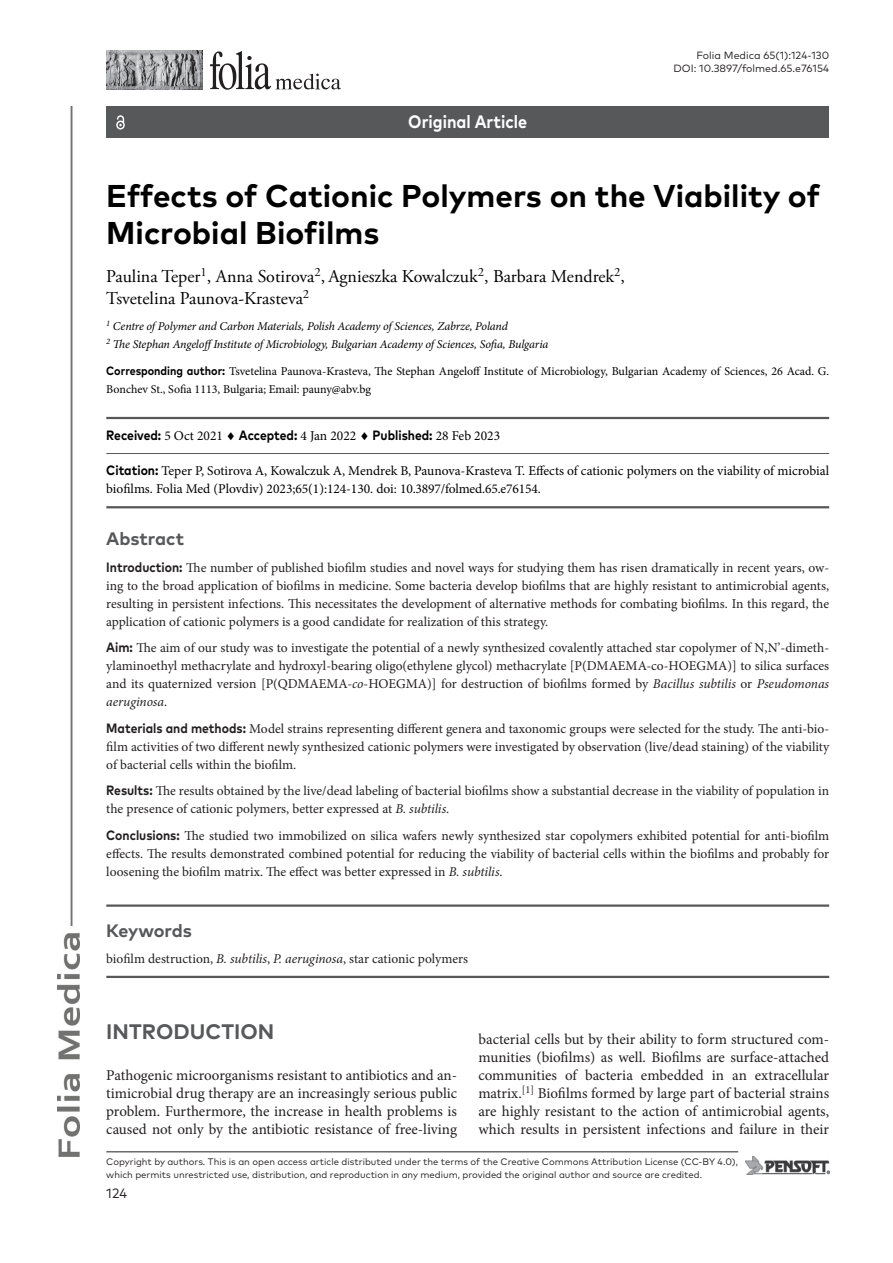
<style>
.page{position:relative;width:893px;height:1263px;background:#fff}
.page>*{position:absolute;margin:0;border:0;box-sizing:border-box;transform-origin:0 0}
._1F_-_Article_Title{font:700 31.5px/37.8px "FF Mark Pro";color:#000}
.H_-_1_level{font:700 21px "FF Mark Pro";color:#57585a}
._1F_-_Authors{font:18px/21.6px "Adobe Garamond Pro";color:#000}
.t1{font:700 18px "FF Mark Pro";color:#fff;scale:.9 1}
._1F_-_Abstract{font:700 18px "FF Mark Pro";color:#57585a}
._1F_-_Keywords{font:700 18px "FF Mark Pro";letter-spacing:-.01em;color:#57585a}
.Body_text_-_no_inden{font:15px/18px "Minion Pro";color:#231f20;text-align:justify}
._1F_-_Abstract-2{font:13.5px/18px "Minion Pro";color:#231f20;text-align:justify}
._1F_-_Citation{font:13.5px/18px "Minion Pro";letter-spacing:-.005em;color:#000}
._1F_-_Keywords-2{font:13.5px "Minion Pro";color:#231f20}
._1F_-_Dates{font:700 13.5px "FF Mark Pro";color:#000;scale:.9 1}
.t2{font:13.5px "FF Mark Pro";color:#231f20}
._1F_-_Corr_author{font:12px/18px "Minion Pro";letter-spacing:-.005em;color:#000}
._1F_-_Affiliations{font:italic 12px "Minion Pro";letter-spacing:-.01em;color:#000}
.F1_-_Master_Header_1{font:10.5px "FF Mark Pro";color:#231f20}
.t3{font:9.45px/12.6px "FF Mark Pro";color:#231f20}
.s1{font-family:"FF Mark Pro";font-weight:700}
.s2{font-family:"Minion Pro";font-weight:400}
.s3{font-style:italic}
</style>
<div class="page">
<img style="left:58px;top:106px;width:22px;height:1051px">
<hr style="left:106px;top:1151px;width:632px;height:1px;background:#231f20">
<img style="left:745px;top:1157px;width:84px;height:17px">
<div style="left:106px;top:106px;width:723px;height:32px;background:#57585a"></div>
<hr style="left:106px;top:417px;width:723px;height:2px;background:#57585a">
<hr style="left:106px;top:453px;width:723px;height:1px;background:#57585a">
<hr style="left:106px;top:506px;width:723px;height:2px;background:#57585a">
<hr style="left:106px;top:904px;width:723px;height:3px;background:#57585a">
<hr style="left:106px;top:976px;width:723px;height:2px;background:#57585a">
<svg style="left:116px;top:115px;width:9px;height:15px"></svg>
<img style="left:106px;top:51px;width:96px;height:38px">
<svg style="left:210px;top:51px;width:131px;height:39px"></svg>
<p class="t1" style="left:408px;top:108px;width:134px">Original Article</p>
<p class="F1_-_Master_Header_1" style="left:696px;top:48px;width:134px">Folia Medica 65(1):124-130</p>
<p class="F1_-_Master_Header_1" style="left:673px;top:60px;width:157px">DOI: 10.3897/folmed.65.e76154</p>
<p class="_1F_-_Article_Title" style="left:106px;top:174px;width:715px">Effects of Cationic Polymers on the Viability of<br>Microbial Biofilms</p>
<p class="_1F_-_Authors" style="left:106px;top:266px;width:520px">Paulina Teper<sup>1</sup>, Anna Sotirova<sup>2</sup>, Agnieszka Kowalczuk<sup>2</sup>, Barbara Mendrek<sup>2</sup>,<br>Tsvetelina Paunova-Krasteva<sup>2</sup></p>
<p class="_1F_-_Affiliations" style="left:106px;top:318px;width:403px"><sup>1</sup> Centre of Polymer and Carbon Materials, Polish Academy of Sciences, Zabrze, Poland</p>
<p class="_1F_-_Affiliations" style="left:106px;top:336px;width:444px"><sup>2</sup> The Stephan AngeloffInstitute of Microbiology, Bulgarian Academy of Sciences, Sofia, Bulgaria</p>
<p class="_1F_-_Corr_author" style="left:106px;top:362px;width:724px"><span class="s1">Corresponding author:</span> Tsvetelina Paunova-Krasteva, The Stephan Angeloff Institute of Microbiology, Bulgarian Academy of Sciences, 26 Acad. G.<br>Bonchev St., Sofia 1113, Bulgaria; Email: pauny@abv.bg</p>
<p class="_1F_-_Dates" style="left:106px;top:425px;width:439px">Received: <span class="s2">5 Oct 2021</span> ♦ Accepted: <span class="s2">4 Jan 2022</span> ♦ Published: <span class="s2">28 Feb 2023</span></p>
<p class="_1F_-_Citation" style="left:106px;top:462px;width:724px"><span class="s1">Citation:</span> Teper P, Sotirova A, Kowalczuk A, Mendrek B, Paunova-Krasteva T. Effects of cationic polymers on the viability of microbial biofilms. Folia Med (Plovdiv) 2023;65(1):124-130. doi: 10.3897/folmed.65.e76154.</p>
<p class="_1F_-_Abstract" style="left:106px;top:525px;width:79px">Abstract</p>
<p class="_1F_-_Abstract-2" style="left:106px;top:559px;width:724px"><span class="s1">Introduction:</span> The number of published biofilm studies and novel ways for studying them has risen dramatically in recent years, ow&shy;ing to the broad application of biofilms in medicine. Some bacteria develop biofilms that are highly resistant to antimicrobial agents, resulting in persistent infections. This necessitates the development of alternative methods for combating biofilms. In this regard, the application of cationic polymers is a good candidate for realization of this strategy.</p>
<p class="_1F_-_Abstract-2" style="left:106px;top:639px;width:724px"><span class="s1">Aim:</span> The aim of our study was to investigate the potential of a newly synthesized covalently attached star copolymer of N,N’-dimeth&shy;ylaminoethyl methacrylate and hydroxyl-bearing oligo(ethylene glycol) methacrylate [P(DMAEMA-co-HOEGMA)] to silica surfaces and its quaternized version [P(QDMAEMA-<span class="s3">co</span>-HOEGMA)] for destruction of biofilms formed by <span class="s3">Bacillus subtilis</span> or <span class="s3">Pseudomonas aeruginosa</span>.</p>
<p class="_1F_-_Abstract-2" style="left:106px;top:720px;width:724px"><span class="s1">Materials and methods:</span> Model strains representing different genera and taxonomic groups were selected for the study. The anti-bio&shy;film activities of two different newly synthesized cationic polymers were investigated by observation (live/dead staining) of the viability of bacterial cells within the biofilm.</p>
<p class="_1F_-_Abstract-2" style="left:106px;top:782px;width:724px"><span class="s1">Results:</span> The results obtained by the live/dead labeling of bacterial biofilms show a substantial decrease in the viability of population in the presence of cationic polymers, better expressed at <span class="s3">B. subtilis</span>.</p>
<p class="_1F_-_Abstract-2" style="left:106px;top:827px;width:724px"><span class="s1">Conclusions:</span> The studied two immobilized on silica wafers newly synthesized star copolymers exhibited potential for anti-biofilm effects. The results demonstrated combined potential for reducing the viability of bacterial cells within the biofilms and probably for loosening the biofilm matrix. The effect was better expressed in <span class="s3">B. subtilis</span>.</p>
<p class="_1F_-_Keywords" style="left:106px;top:916px;width:87px">Keywords</p>
<p class="_1F_-_Keywords-2" style="left:106px;top:950px;width:363px">biofilm destruction, <span class="s3">B. subtilis</span>, <span class="s3">P. aeruginosa</span>, star cationic polymers</p>
<p class="H_-_1_level" style="left:106px;top:1016px;width:169px">INTRODUCTION</p>
<p class="Body_text_-_no_inden" style="left:106px;top:1066px;width:352px">Pathogenic microorganisms resistant to antibiotics and an&shy;timicrobial drug therapy are an increasingly serious public problem. Furthermore, the increase in health problems is caused not only by the antibiotic resistance of free-living</p>
<p class="Body_text_-_no_inden" style="left:478px;top:1030px;width:352px">bacterial cells but by their ability to form structured com&shy;munities (biofilms) as well. Biofilms are surface-attached communities of bacteria embedded in an extracellular matrix.<sup>[1]</sup> Biofilms formed by large part of bacterial strains are highly resistant to the action of antimicrobial agents, which results in persistent infections and failure in their</p>
<p class="t3" style="left:106px;top:1154px;width:633px">Copyright by authors<span class="s3">.</span> This is an open access article distributed under the terms of the Creative Commons Attribution License (CC-BY 4.0), which permits unrestricted use, distribution, and reproduction in any medium, provided the original author and source are credited.</p>
<p class="t2" style="left:106px;top:1183px;width:22px">124</p>
</div>
